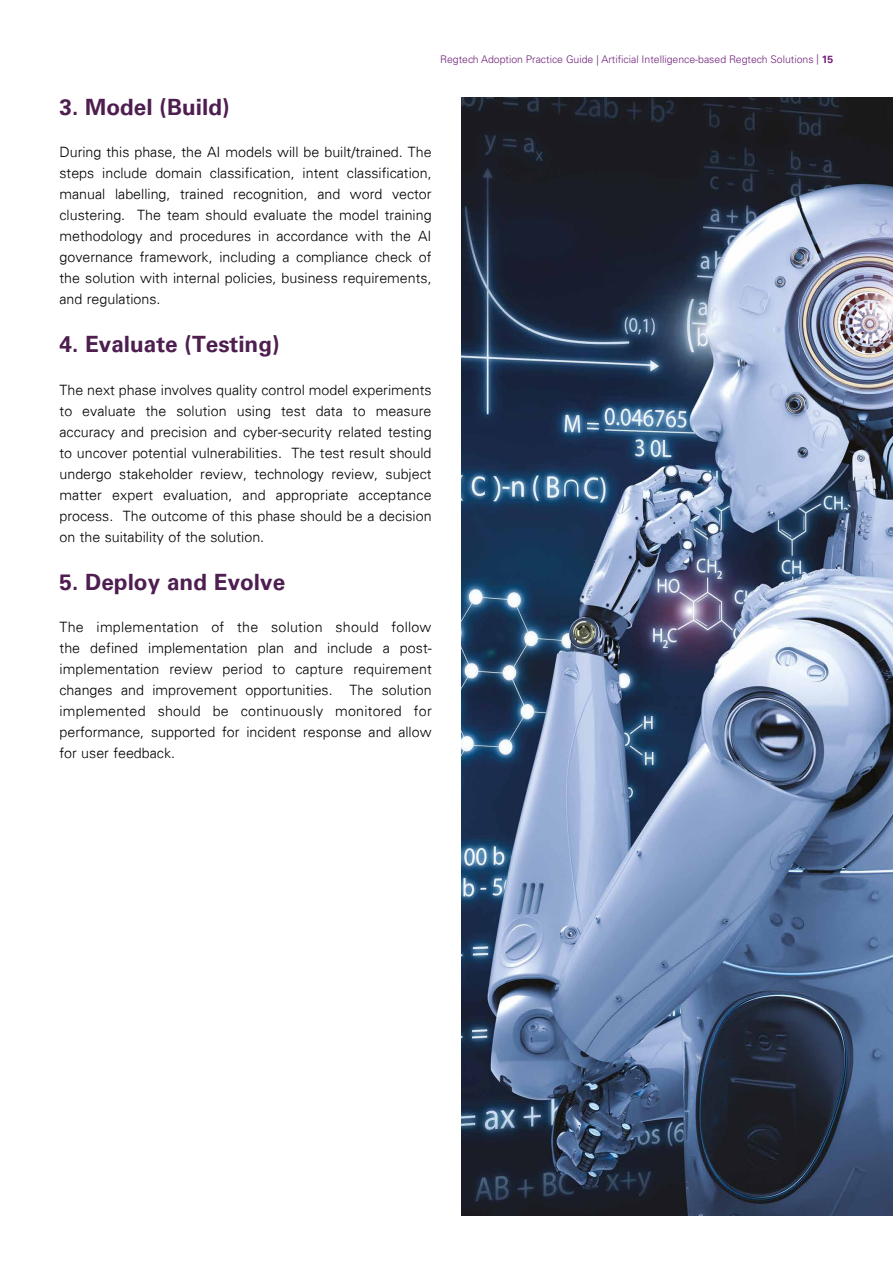
<style>
.page{position:relative;width:893px;height:1263px;background:#fff}
.page>*{position:absolute;margin:0;border:0;box-sizing:border-box;transform-origin:0 0}
.SVY_-_inside___body{font:700 22.5px "Univers 65";color:#4e1e50}
.Body_head{font:300 14.25px/21px "Univers 45";color:#000;text-align:justify}
.t1{font:300 10.5px "Univers LT Std";color:#72217b}
.s1{font-family:"Univers 65";font-weight:700}
</style>
<div class="page">
<img style="left:461px;top:98px;width:432px;height:1117px">
<p class="t1" style="left:440px;top:53px;width:395px">Regtech Adoption Practice Guide | Artificial Intelligence-based Regtech Solutions | <span class="s1">15</span></p>
<p class="SVY_-_inside___body" style="left:60px;top:94px;width:172px">3. Model (Build)</p>
<p class="Body_head" style="left:60px;top:141px;width:374px">During this phase, the AI models will be built/trained. The steps include domain classification, intent classification, manual labelling, trained recognition, and word vector clustering. The team should evaluate the model training methodology and procedures in accordance with the AI governance framework, including a compliance check of the solution with internal policies, business requirements, and regulations.</p>
<p class="SVY_-_inside___body" style="left:60px;top:331px;width:222px">4. Evaluate (Testing)</p>
<p class="Body_head" style="left:60px;top:379px;width:374px">The next phase involves quality control model experiments to evaluate the solution using test data to measure accuracy and precision and cyber-security related testing to uncover potential vulnerabilities. The test result should undergo stakeholder review, technology review, subject matter expert evaluation, and appropriate acceptance process. The outcome of this phase should be a decision on the suitability of the solution.</p>
<p class="SVY_-_inside___body" style="left:60px;top:569px;width:227px">5. Deploy and Evolve</p>
<p class="Body_head" style="left:60px;top:616px;width:374px">The implementation of the solution should follow the defined implementation plan and include a post&shy;implementation review period to capture requirement changes and improvement opportunities. The solution implemented should be continuously monitored for performance, supported for incident response and allow for user feedback.</p>
</div>
